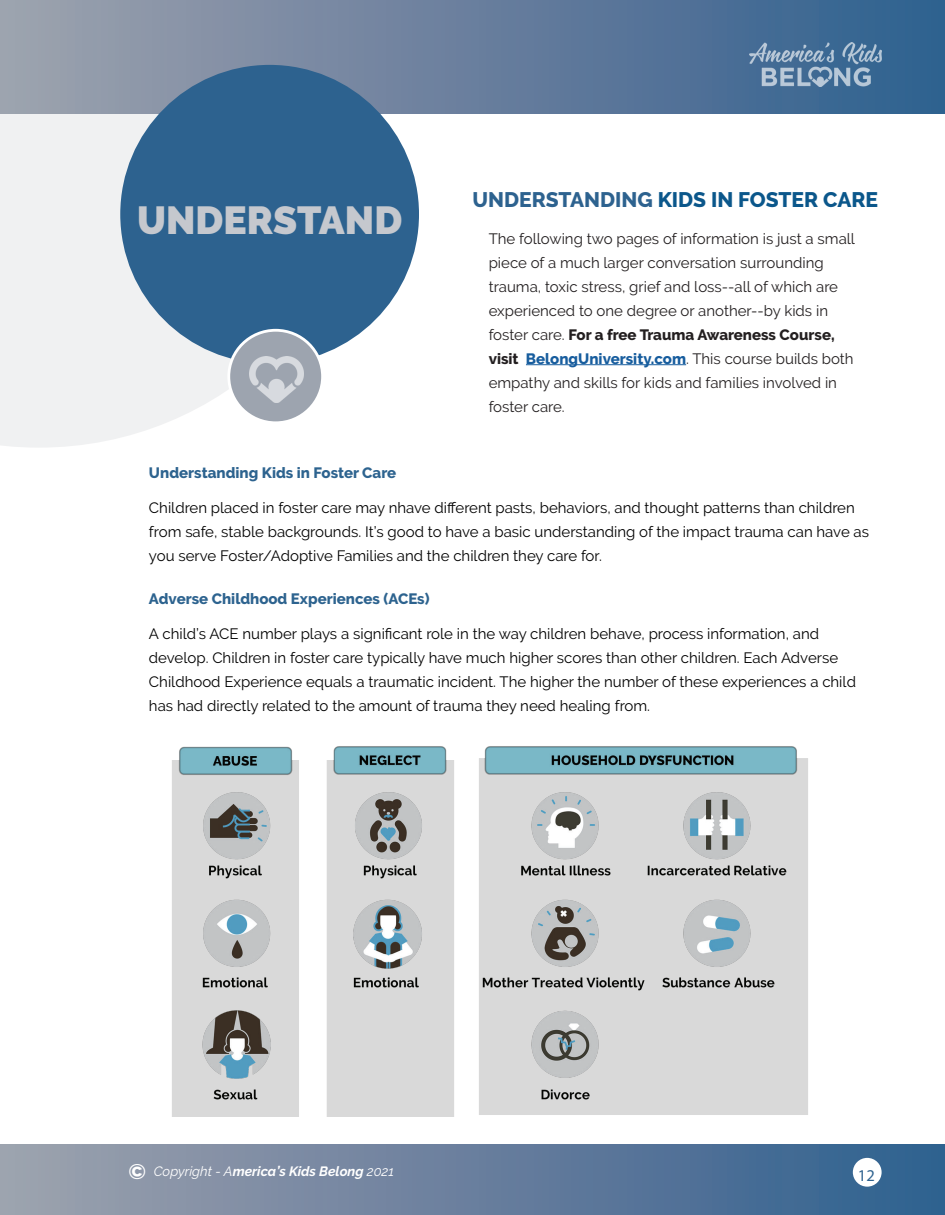
<style>
.page{position:relative;width:945px;height:1215px;background:#fff}
.page>*{position:absolute;margin:0;border:0;box-sizing:border-box;transform-origin:0 0}
.t1{font:900 39px "Raleway";color:#c5c8ce}
.t2{font:800 21px "Raleway";color:#0b578b}
.t3{font:700 21px "Raleway";color:#fff}
.t4{font:16.5px "Myriad Pro";color:#2e628f}
.t5{font:15px/24px "Raleway";color:#000}
.t6{font:15px/24px "Raleway";color:#231f20}
.t7{font:800 15px "Raleway";color:#2d638f}
.t8{font:italic 700 13.5px "Raleway";color:#fff}
.s1{color:#2d628f}
.s2{font-weight:800}
.s3{font-weight:800;color:#175d9e}
.s4{font-weight:400}
</style>
<div class="page">
<svg style="left:0;top:113px;width:368px;height:334px;fill:#f0f1f2"></svg>
<div style="left:0;top:0;width:945px;height:113px;background:linear-gradient(to right,#9fa1ae,#305f8f)"></div>
<div style="left:120px;top:65px;width:299px;height:299px;background:#2d628f;border-radius:50%"></div>
<div style="left:0;top:1144px;width:945px;height:71px;background:linear-gradient(to right,#a0a1ae,#305f8f)"></div>
<div style="left:853px;top:1158px;width:29px;height:29px;background:#fff;border-radius:50%"></div>
<img style="left:749px;top:42px;width:133px;height:45px">
<div style="left:227px;top:329px;width:97px;height:95px;border:6px solid #fff;border-radius:50%"></div>
<div style="left:230px;top:332px;width:91px;height:89px;background:#9da4af;border-radius:50%"></div>
<img style="left:249px;top:356px;width:55px;height:46px">
<img style="left:172px;top:746px;width:636px;height:371px">
<hr style="left:526px;top:364px;width:160px;height:1px;background:#175d9e">
<h1 class="t1" style="left:137px;top:198px;width:267px">UNDERSTAND</h1>
<h2 class="t2" style="left:472px;top:188px;width:407px"><span class="s1">UNDERSTANDING</span> KIDS IN FOSTER CARE</h2>
<p class="t6" style="left:489px;top:226px;width:368px">The following two pages of information is just a small piece of a much larger conversation surrounding trauma, toxic stress, grief and loss--all of which are experienced to one degree or another--by kids in foster care. <span class="s2">For a free Trauma Awareness Course, visit</span> <span class="s3">BelongUniversity.com</span>. This course builds both empathy and skills for kids and families involved in foster care.</p>
<p class="t7" style="left:149px;top:464px;width:249px">Understanding Kids in Foster Care</p>
<p class="t5" style="left:149px;top:495px;width:722px">Children placed in foster care may nhave different pasts, behaviors, and thought patterns than children from safe, stable backgrounds. It’s good to have a basic understanding of the impact trauma can have as you serve Foster/Adoptive Families and the children they care for.</p>
<p class="t7" style="left:149px;top:590px;width:282px">Adverse Childhood Experiences (ACEs)</p>
<p class="t5" style="left:149px;top:621px;width:709px">A child’s ACE number plays a significant role in the way children behave, process information, and develop. Children in foster care typically have much higher scores than other children. Each Adverse Childhood Experience equals a traumatic incident. The higher the number of these experiences a child has had directly related to the amount of trauma they need healing from.</p>
<h2 class="t3" style="left:128px;top:1159px;width:19px">©</h2>
<p class="t4" style="left:858px;top:1165px;width:18px">12</p>
<p class="t8" style="left:154px;top:1163px;width:242px"><span class="s4">Copyright - A</span>merica’s Kids Belong <span class="s4">2021</span></p>
</div>
